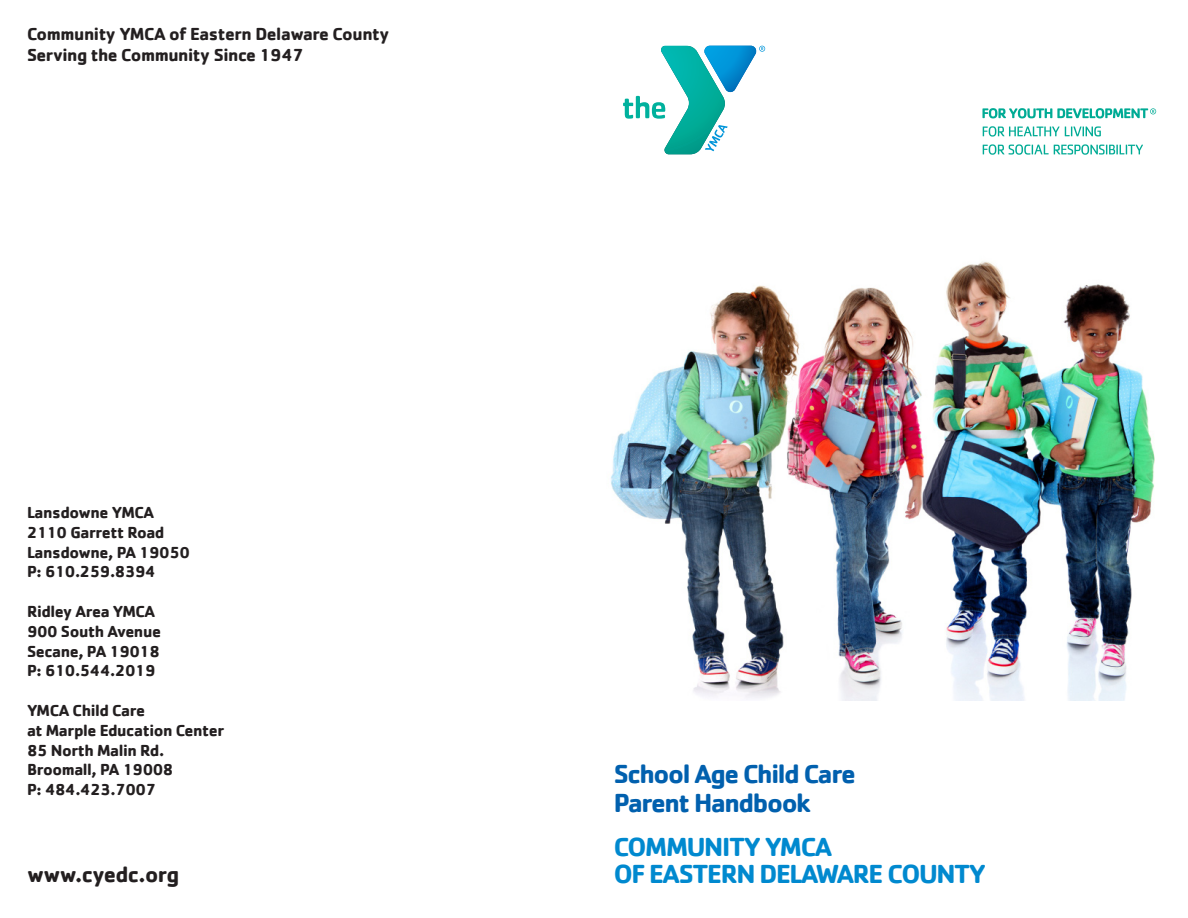
<style>
.page{position:relative;width:1188px;height:918px;background:#fff}
.page>*{position:absolute;margin:0;border:0;box-sizing:border-box;transform-origin:0 0}
.t1{font:700 27px "Cachet";letter-spacing:-.05em;color:#0089cf}
.t2{font:700 27px "Cachet";letter-spacing:-.05em;color:#0160ae}
.t3{font:700 22.5px "Cachet";letter-spacing:-.025em;color:#231f20}
.t4{font:700 18px "Cachet";letter-spacing:-.025em;color:#231f20}
.t5{font:700 16.5px "Cachet";letter-spacing:-.025em;color:#231f20}
</style>
<div class="page">
<svg style="left:623px;top:46px;width:142px;height:108px"></svg>
<svg style="left:983px;top:126px;width:118px;height:11px"></svg>
<svg style="left:983px;top:144px;width:160px;height:11px"></svg>
<svg style="left:982px;top:108px;width:174px;height:10px"></svg>
<img style="left:611px;top:261px;width:544px;height:440px">
<p class="t4" style="left:27px;top:22px;width:364px">Community YMCA of Eastern Delaware County</p>
<p class="t4" style="left:27px;top:43px;width:278px">Serving the Community Since 1947</p>
<p class="t5" style="left:27px;top:502px;width:129px">Lansdowne YMCA</p>
<p class="t5" style="left:27px;top:521px;width:139px">2110 Garrett Road</p>
<p class="t5" style="left:27px;top:541px;width:164px">Lansdowne, PA 19050</p>
<p class="t5" style="left:27px;top:561px;width:130px">P: 610.259.8394</p>
<p class="t5" style="left:27px;top:601px;width:130px">Ridley Area YMCA</p>
<p class="t5" style="left:27px;top:620px;width:136px">900 South Avenue</p>
<p class="t5" style="left:27px;top:640px;width:134px">Secane, PA 19018</p>
<p class="t5" style="left:27px;top:660px;width:130px">P: 610.544.2019</p>
<p class="t5" style="left:27px;top:700px;width:120px">YMCA Child Care</p>
<p class="t5" style="left:27px;top:719px;width:199px">at Marple Education Center</p>
<p class="t5" style="left:27px;top:739px;width:139px">85 North Malin Rd.</p>
<p class="t5" style="left:27px;top:759px;width:148px">Broomall, PA 19008</p>
<p class="t5" style="left:27px;top:779px;width:131px">P: 484.423.7007</p>
<p class="t3" style="left:27px;top:859px;width:154px">www.cyedc.org</p>
<p class="t2" style="left:614px;top:757px;width:244px">School Age Child Care</p>
<p class="t2" style="left:614px;top:785px;width:199px">Parent Handbook</p>
<p class="t1" style="left:614px;top:829px;width:220px">COMMUNITY YMCA</p>
<p class="t1" style="left:614px;top:856px;width:374px">OF EASTERN DELAWARE COUNTY</p>
</div>
